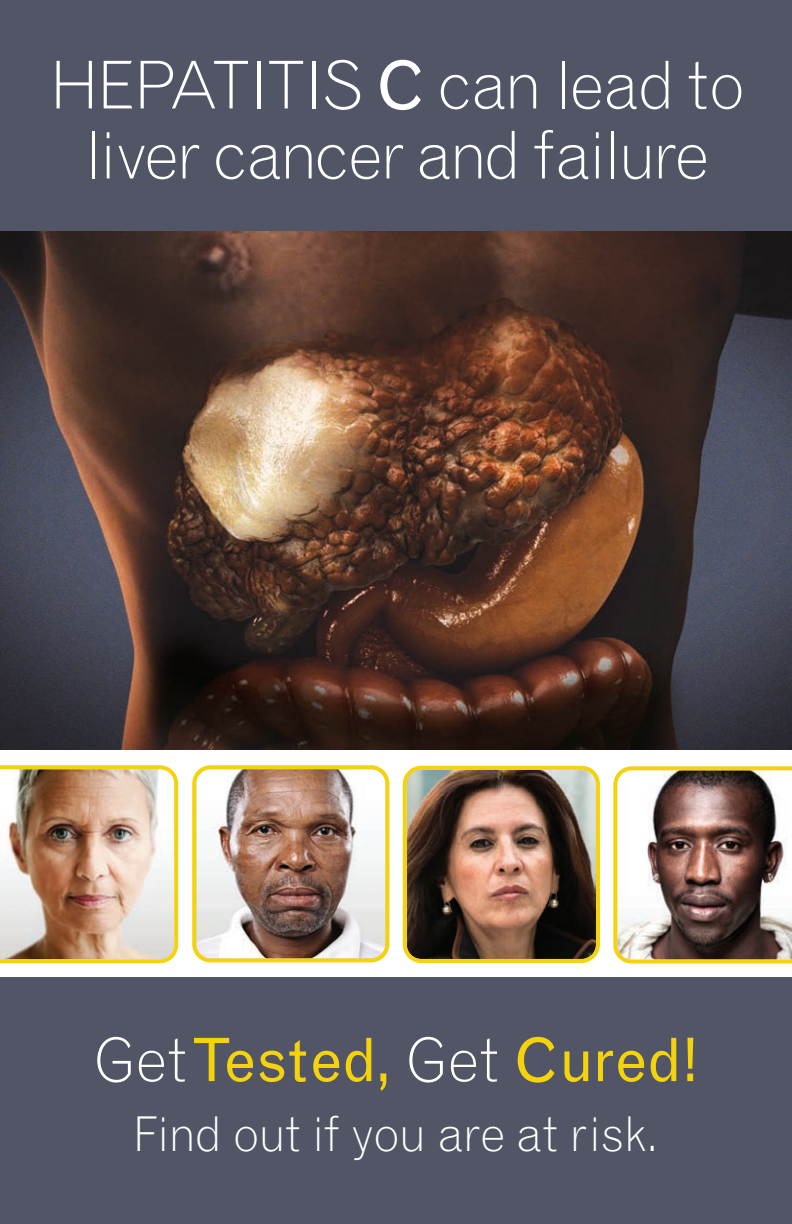
<style>
.page{position:relative;width:792px;height:1224px;background:#fff}
.page>*{position:absolute;margin:0;border:0;box-sizing:border-box;transform-origin:0 0}
.t1{font:300 66px/70px "Grotesque";letter-spacing:-.04em;color:#fff;text-align:center}
.t2{font:60px "Grotesque";color:#f4d30d}
.t3{font:300 48px "Grotesque";letter-spacing:-.015em;color:#fff}
.s1{font-weight:400}
.s2{font-weight:300;color:#fff}
</style>
<div class="page">
<div style="left:0;top:977px;width:792px;height:247px;background:#515565"></div>
<div style="left:0;top:0;width:792px;height:234px;background:#515565"></div>
<img style="left:403px;top:766px;width:197px;height:197px">
<img style="left:613px;top:766px;width:179px;height:198px">
<img style="left:0;top:231px;width:792px;height:519px">
<img style="left:0;top:765px;width:178px;height:198px">
<img style="left:192px;top:765px;width:197px;height:197px">
<p class="t1" style="left:49px;top:56px;width:696px">HEPATITIS <span class="s1">C</span> can lead to liver cancer and failure</p>
<p class="t2" style="left:94px;top:1038px;width:606px"><span class="s2">Get</span>Tested, <span class="s2">Get</span> Cured!</p>
<p class="t3" style="left:133px;top:1116px;width:527px">Find out if you are at risk.</p>
</div>
